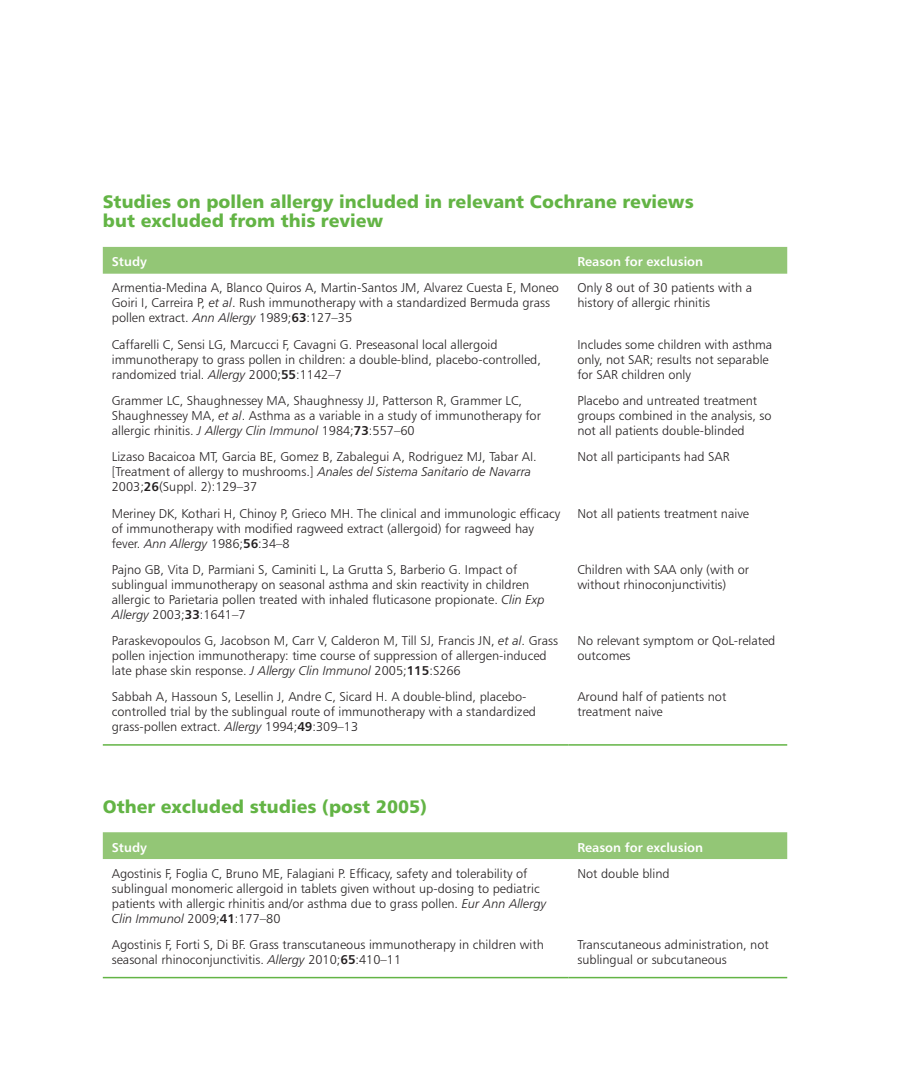
<style>
.page{position:relative;width:919px;height:1073px;background:#fff}
.page>*{position:absolute;margin:0;border:0;box-sizing:border-box;transform-origin:0 0}
._5_2_A_head__Heading{font:18px/19.5px "Humanist 777 BT Black B";color:#63b445}
._7_2_Table_text__Tab{font:12.75px/15px "Humanist 777 BT Light B";color:#231f20}
._7_10_Table_head__Ta{font:12.75px "Humanist 777 BT Bold B";color:#fff}
.s1{font-family:"Humanist 777 BT Light Italic B"}
.s2{font-family:"Humanist 777 BT Bold B"}
</style>
<div class="page">
<div style="left:103px;top:247px;width:684px;height:27px;background:#93c676"></div>
<hr style="left:103px;top:744px;width:465px;height:1px;background:#63b445">
<hr style="left:568px;top:744px;width:219px;height:1px;background:#63b445">
<div style="left:103px;top:832px;width:684px;height:27px;background:#93c676"></div>
<hr style="left:103px;top:976px;width:465px;height:2px;background:#63b445">
<hr style="left:568px;top:976px;width:219px;height:2px;background:#63b445">
<p class="_5_2_A_head__Heading" style="left:103px;top:191px;width:592px">Studies on pollen allergy included in relevant Cochrane reviews but excluded from this review</p>
<p class="_7_10_Table_head__Ta" style="left:112px;top:254px;width:37px">Study</p>
<p class="_7_10_Table_head__Ta" style="left:577px;top:254px;width:127px">Reason for exclusion</p>
<p class="_7_2_Table_text__Tab" style="left:112px;top:280px;width:448px">Armentia-Medina A, Blanco Quiros A, Martin-Santos JM, Alvarez Cuesta E, Moneo<br>Goiri I, Carreira P, <span class="s1">et al</span>. Rush immunotherapy with a standardized Bermuda grass pollen extract. <span class="s1">Ann Allergy</span> 1989;<span class="s2">63</span>:127–35</p>
<p class="_7_2_Table_text__Tab" style="left:577px;top:280px;width:176px">Only 8 out of 30 patients with a history of allergic rhinitis</p>
<p class="_7_2_Table_text__Tab" style="left:112px;top:336px;width:430px">Caffarelli C, Sensi LG, Marcucci F, Cavagni G. Preseasonal local allergoid immunotherapy to grass pollen in children: a double-blind, placebo-controlled, randomized trial. <span class="s1">Allergy</span> 2000;<span class="s2">55</span>:1142–7</p>
<p class="_7_2_Table_text__Tab" style="left:577px;top:336px;width:196px">Includes some children with asthma only, not SAR; results not separable for SAR children only</p>
<p class="_7_2_Table_text__Tab" style="left:112px;top:393px;width:430px">Grammer LC, Shaughnessey MA, Shaughnessy JJ, Patterson R, Grammer LC,<br>Shaughnessey MA, <span class="s1">et al</span>. Asthma as a variable in a study of immunotherapy for allergic rhinitis. <span class="s1">J Allergy Clin Immunol</span> 1984;<span class="s2">73</span>:557–60</p>
<p class="_7_2_Table_text__Tab" style="left:577px;top:393px;width:196px">Placebo and untreated treatment groups combined in the analysis, so not all patients double-blinded</p>
<p class="_7_2_Table_text__Tab" style="left:112px;top:449px;width:426px">Lizaso Bacaicoa MT, Garcia BE, Gomez B, Zabalegui A, Rodriguez MJ, Tabar AI. [Treatment of allergy to mushrooms.] <span class="s1">Anales del Sistema Sanitario de Navarra<br></span>2003;<span class="s2">26</span>(Suppl. 2):129–37</p>
<p class="_7_2_Table_text__Tab" style="left:577px;top:449px;width:154px">Not all participants had SAR</p>
<p class="_7_2_Table_text__Tab" style="left:112px;top:505px;width:450px">Meriney DK, Kothari H, Chinoy P, Grieco MH. The clinical and immunologic efficacy of immunotherapy with modified ragweed extract (allergoid) for ragweed hay fever. <span class="s1">Ann Allergy</span> 1986;<span class="s2">56</span>:34–8</p>
<p class="_7_2_Table_text__Tab" style="left:577px;top:505px;width:173px">Not all patients treatment naive</p>
<p class="_7_2_Table_text__Tab" style="left:112px;top:561px;width:434px">Pajno GB, Vita D, Parmiani S, Caminiti L, La Grutta S, Barberio G. Impact of sublingual immunotherapy on seasonal asthma and skin reactivity in children allergic to Parietaria pollen treated with inhaled fluticasone propionate. <span class="s1">Clin Exp Allergy</span> 2003;<span class="s2">33</span>:1641–7</p>
<p class="_7_2_Table_text__Tab" style="left:577px;top:561px;width:173px">Children with SAA only (with or without rhinoconjunctivitis)</p>
<p class="_7_2_Table_text__Tab" style="left:112px;top:633px;width:447px">Paraskevopoulos G, Jacobson M, Carr V, Calderon M, Till SJ, Francis JN, <span class="s1">et al</span>. Grass pollen injection immunotherapy: time course of suppression of allergen-induced late phase skin response. <span class="s1">J Allergy Clin Immunol</span> 2005;<span class="s2">115</span>:S266</p>
<p class="_7_2_Table_text__Tab" style="left:577px;top:633px;width:199px">No relevant symptom or QoL-related outcomes</p>
<p class="_7_2_Table_text__Tab" style="left:112px;top:689px;width:426px">Sabbah A, Hassoun S, Lesellin J, Andre C, Sicard H. A double-blind, placebo&shy;controlled trial by the sublingual route of immunotherapy with a standardized grass-pollen extract. <span class="s1">Allergy</span> 1994;<span class="s2">49</span>:309–13</p>
<p class="_7_2_Table_text__Tab" style="left:577px;top:689px;width:150px">Around half of patients not treatment naive</p>
<p class="_5_2_A_head__Heading" style="left:103px;top:796px;width:326px">Other excluded studies (post 2005)</p>
<p class="_7_10_Table_head__Ta" style="left:112px;top:839px;width:37px">Study</p>
<p class="_7_10_Table_head__Ta" style="left:577px;top:839px;width:127px">Reason for exclusion</p>
<p class="_7_2_Table_text__Tab" style="left:112px;top:865px;width:436px">Agostinis F, Foglia C, Bruno ME, Falagiani P. Efficacy, safety and tolerability of sublingual monomeric allergoid in tablets given without up-dosing to pediatric patients with allergic rhinitis and/or asthma due to grass pollen. <span class="s1">Eur Ann Allergy Clin Immunol</span> 2009;<span class="s2">41</span>:177–80</p>
<p class="_7_2_Table_text__Tab" style="left:577px;top:865px;width:94px">Not double blind</p>
<p class="_7_2_Table_text__Tab" style="left:112px;top:936px;width:433px">Agostinis F, Forti S, Di BF. Grass transcutaneous immunotherapy in children with seasonal rhinoconjunctivitis. <span class="s1">Allergy</span> 2010;<span class="s2">65</span>:410–11</p>
<p class="_7_2_Table_text__Tab" style="left:577px;top:936px;width:193px">Transcutaneous administration, not sublingual or subcutaneous</p>
</div>
